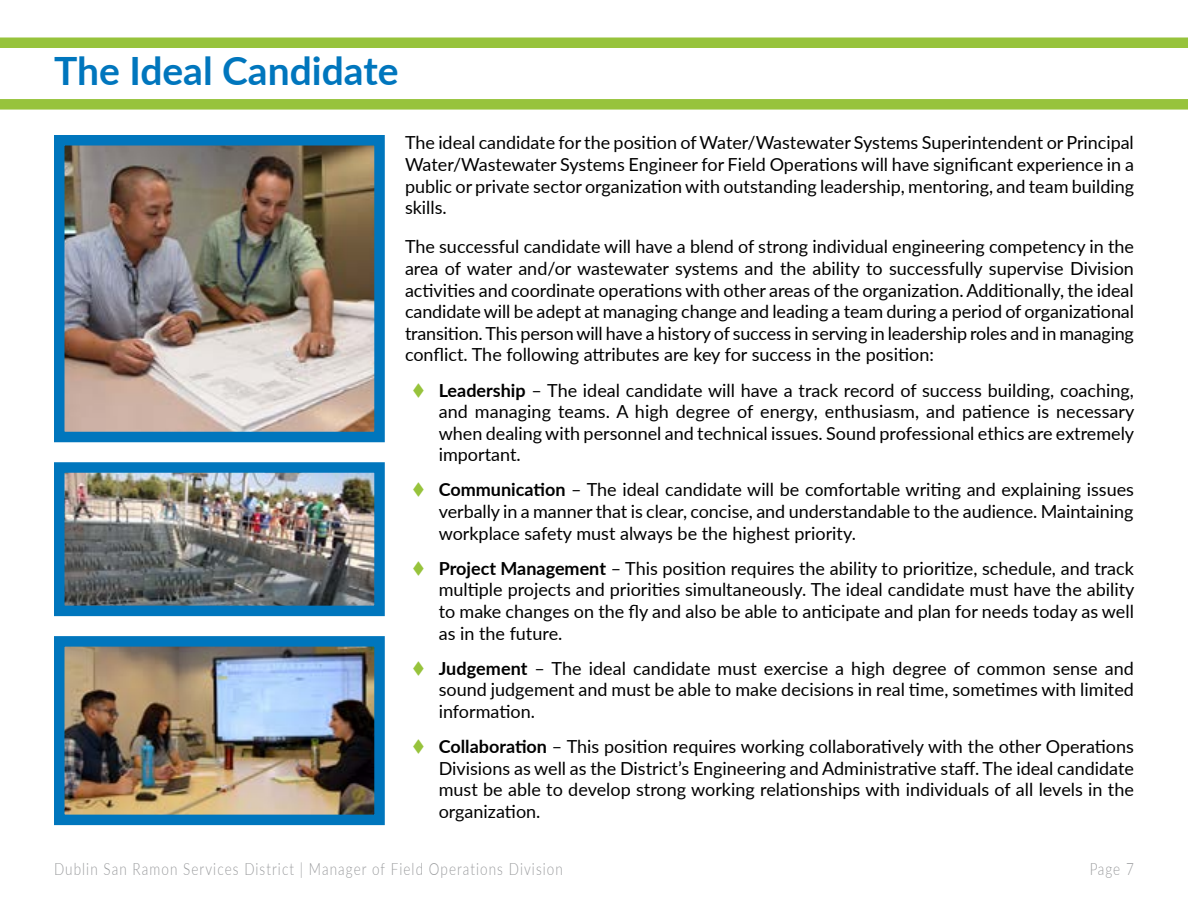
<style>
.page{position:relative;width:1188px;height:918px;background:#fff}
.page>*{position:absolute;margin:0;border:0;box-sizing:border-box;transform-origin:0 0}
.t1{font:700 39px "Lato";color:#0076bd}
.t2{font:18px/21.6px "Lato";color:#000;text-align:justify}
.t3{font:300 16.8px "Lato";letter-spacing:.08em;color:#808285;scale:.8 1}
.s1{font-weight:700}
</style>
<div class="page">
<svg style="left:0;top:38px;width:1188px;height:72px"></svg>
<img style="left:65px;top:146px;width:309px;height:285px">
<div style="left:54px;top:135px;width:331px;height:307px;border:10px solid #0076bd"></div>
<img style="left:65px;top:473px;width:309px;height:132px">
<div style="left:54px;top:462px;width:331px;height:154px;border:10px solid #0076bd"></div>
<img style="left:65px;top:647px;width:309px;height:167px">
<div style="left:54px;top:636px;width:331px;height:189px;border:10px solid #0076bd"></div>
<h1 class="t1" style="left:54px;top:42px;width:346px">The Ideal Candidate</h1>
<p class="t2" style="left:405px;top:131px;width:731px">The ideal candidate for the position of Water/Wastewater Systems Superintendent or Principal Water/Wastewater Systems Engineer for Field Operations will have significant experience in a public or private sector organization with outstanding leadership, mentoring, and team building skills.</p>
<p class="t2" style="left:405px;top:235px;width:731px">The successful candidate will have a blend of strong individual engineering competency in the area of water and/or wastewater systems and the ability to successfully supervise Division activities and coordinate operations with other areas of the organization. Additionally, the ideal candidate will be adept at managing change and leading a team during a period of organizational transition. This person will have a history of success in serving in leadership roles and in managing conflict. The following attributes are key for success in the position:</p>
<p class="t2" style="left:439px;top:378px;width:697px"><span class="s1">Leadership</span> – The ideal candidate will have a track record of success building, coaching, and managing teams. A high degree of energy, enthusiasm, and patience is necessary when dealing with personnel and technical issues. Sound professional ethics are extremely important.</p>
<p class="t2" style="left:439px;top:478px;width:697px"><span class="s1">Communication</span> – The ideal candidate will be comfortable writing and explaining issues verbally in a manner that is clear, concise, and understandable to the audience. Maintaining workplace safety must always be the highest priority.</p>
<p class="t2" style="left:439px;top:557px;width:697px"><span class="s1">Project Management</span> – This position requires the ability to prioritize, schedule, and track multiple projects and priorities simultaneously. The ideal candidate must have the ability to make changes on the fly and also be able to anticipate and plan for needs today as well as in the future.</p>
<p class="t2" style="left:439px;top:657px;width:697px"><span class="s1">Judgement</span> – The ideal candidate must exercise a high degree of common sense and sound judgement and must be able to make decisions in real time, sometimes with limited information.</p>
<p class="t2" style="left:439px;top:735px;width:697px"><span class="s1">Collaboration</span> – This position requires working collaboratively with the other Operations Divisions as well as the District’s Engineering and Administrative staff. The ideal candidate must be able to develop strong working relationships with individuals of all levels in the organization.</p>
<p class="t3" style="left:54px;top:858px;width:638px">Dublin San Ramon Services District | Manager of Field Operations Division</p>
<p class="t3" style="left:1089px;top:858px;width:58px">Page 7</p>
</div>
